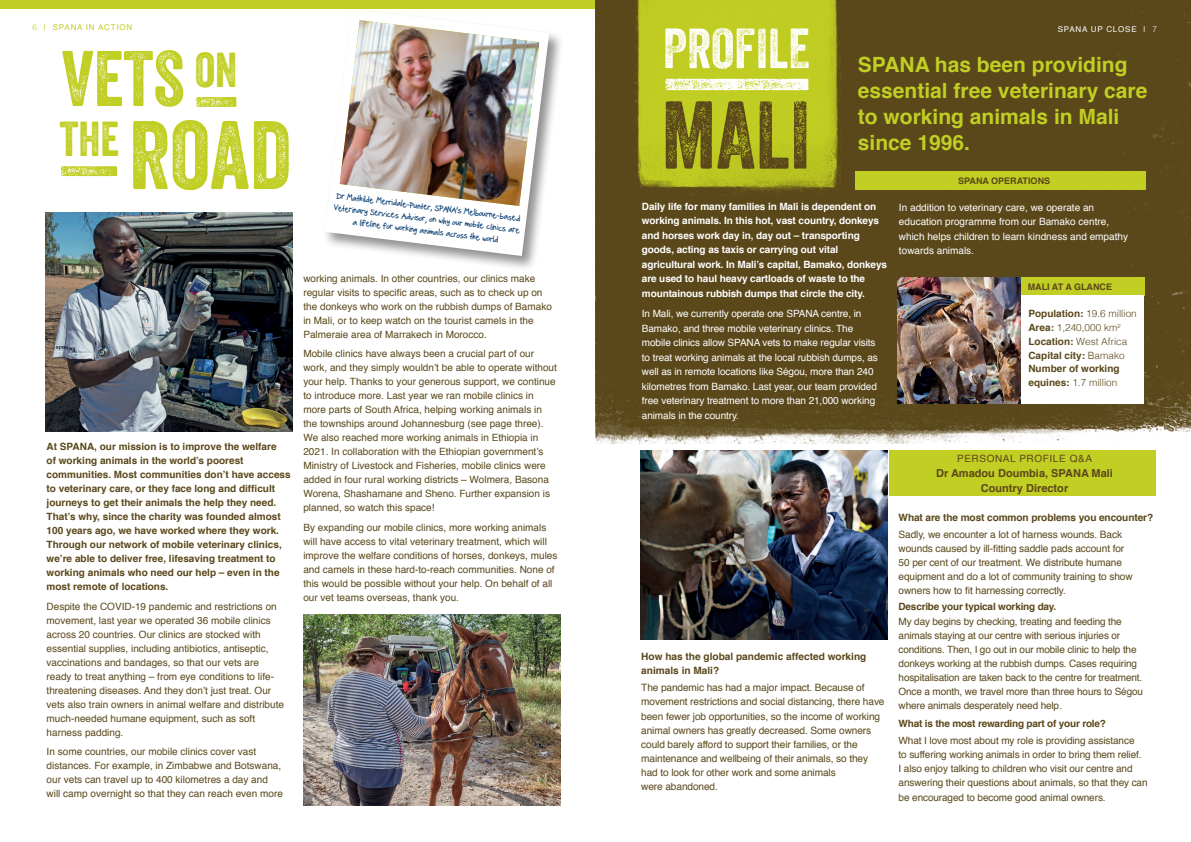
<style>
.page{position:relative;width:1191px;height:842px;background:#fff}
.page>*{position:absolute;margin:0;border:0;box-sizing:border-box;transform-origin:0 0}
.t1{font:93.9px "Veneer Two";color:#c1ce23}
.t2{font:93px "Veneer Two";color:#5a471a}
.t3{font:76px "Veneer Two";color:#c1ce23}
.t4{font:54.8px "Veneer Two";color:#fff}
.t5{font:47.5px "Veneer Two";color:#c1ce23}
.body_text{font:700 21px/26px "Helvetica";color:#c1ce23}
.sub-title{font:700 11px/15px "Helvetica";color:#5a471a;text-align:center}
.body_text-2{font:10.1px/14.1px "Helvetica";letter-spacing:-.01em;color:#5a471a}
.body_text-3{font:700 10.1px/14.1px "Helvetica";color:#5a471a}
.body_text-4{font:10px/14px "Helvetica";color:#5a471a}
.body_text-5{font:700 10px/14px "Helvetica";color:#5a471a}
.body_text-6{font:10px/14.5px "Helvetica";letter-spacing:-.01em;color:#fff}
.body_text-7{font:700 10px/14.5px "Helvetica";letter-spacing:-.01em;color:#fff}
.body_text-8{font:700 10px "Helvetica";letter-spacing:-.02em;color:#5a471a}
.body_text-9{font:300 10px "Helvetica";color:#5a471a}
.sub-title-2{font:10px "Helvetica";letter-spacing:.06em;color:#5a471a}
.sub-title-3{font:700 9px "Helvetica";color:#5a471a}
.intro_text{font:8.8px/12px "Hello Boomerang";color:#00386e;text-align:center}
.t6{font:8px "Helvetica";letter-spacing:.1em;color:#c1ce23}
.t7{font:8px "Helvetica";letter-spacing:.1em;color:#fff}
.s1{font-weight:300}
.s2{font-weight:700}
</style>
<div class="page">
<div style="left:0;top:0;width:595px;height:9px;background:#c1ce23"></div>
<img style="left:45px;top:212px;width:247px;height:219px">
<img style="left:303px;top:615px;width:258px;height:190px">
<svg style="left:196px;top:97px;width:40px;height:10px"></svg>
<svg style="left:61px;top:166px;width:56px;height:10px"></svg>
<div style="left:322px;top:7px;width:242px;height:265px;background:#231f20;opacity:.5"></div>
<svg style="left:324px;top:9px;width:225px;height:247px"></svg>
<img style="left:339px;top:20px;width:200px;height:186px">
<div style="left:596px;top:0;width:595px;height:443px;background:#5a471a"></div>
<div style="left:855px;top:171px;width:290px;height:19px;background:#c1ce23"></div>
<div style="left:1020px;top:278px;width:124px;height:18px;background:#c1ce23"></div>
<div style="left:1012px;top:295px;width:132px;height:109px;background:#fff"></div>
<img style="left:641px;top:450px;width:247px;height:189px">
<div style="left:889px;top:450px;width:266px;height:45px;background:#c1ce23"></div>
<img style="left:897px;top:278px;width:123px;height:126px">
<img style="left:633px;top:0;width:207px;height:196px">
<svg style="left:665px;top:79px;width:143px;height:11px"></svg>
<p class="t6" style="left:33px;top:21px;width:101px"><span class="s1">6</span> | SPANA IN ACTION</p>
<p class="t3" style="left:62px;top:32px;width:124px">VETS</p>
<p class="t1" style="left:129px;top:98px;width:163px">ROAD</p>
<p class="t5" style="left:195px;top:41px;width:44px">ON</p>
<p class="t5" style="left:60px;top:110px;width:61px">THE</p>
<p class="body_text-5" style="left:47px;top:440px;width:245px">At SPANA, our mission is to improve the welfare<br>of working animals in the world’s poorest communities. Most communities don’t have access to veterinary care, or they face long and difficult journeys to get their animals the help they need.<br>That’s why, since the charity was founded almost 100 years ago, we have worked where they work.<br>Through our network of mobile veterinary clinics, we’re able to deliver free, lifesaving treatment to working animals who need our help – even in the most remote of locations.</p>
<p class="body_text-4" style="left:47px;top:599px;width:239px">Despite the COVID-19 pandemic and restrictions on movement, last year we operated 36 mobile clinics across 20 countries. Our clinics are stocked with essential supplies, including antibiotics, antiseptic, vaccinations and bandages, so that our vets are ready to treat anything – from eye conditions to life&shy;threatening diseases. And they don’t just treat. Our vets also train owners in animal welfare and distribute much-needed humane equipment, such as soft harness padding.</p>
<p class="body_text-4" style="left:47px;top:745px;width:238px">In some countries, our mobile clinics cover vast distances. For example, in Zimbabwe and Botswana, our vets can travel up to 400 kilometres a day and will camp overnight so that they can reach even more</p>
<p class="intro_text" style="left:336px;top:189px;width:189px;rotate:7deg">Dr Mathilde Merridale-Punter, SPANA’s Melbourne-based<br>Veterinary Services Advisor, on why our mobile clinics are a lifeline for working animals across the world</p>
<p class="body_text-4" style="left:303px;top:271px;width:250px">working animals. In other countries, our clinics make regular visits to specific areas, such as to check up on the donkeys who work on the rubbish dumps of Bamako in Mali, or to keep watch on the tourist camels in the Palmeraie area of Marrakech in Morocco.</p>
<p class="body_text-4" style="left:303px;top:347px;width:255px">Mobile clinics have always been a crucial part of our work, and they simply wouldn’t be able to operate without your help. Thanks to your generous support, we continue to introduce more. Last year we ran mobile clinics in more parts of South Africa, helping working animals in the townships around Johannesburg (see page three).<br>We also reached more working animals in Ethiopia in 2021. In collaboration with the Ethiopian government’s Ministry of Livestock and Fisheries, mobile clinics were added in four rural working districts – Wolmera, Basona Worena, Shashamane and Sheno. Further expansion is planned, so watch this space!</p>
<p class="body_text-4" style="left:303px;top:521px;width:255px">By expanding our mobile clinics, more working animals will have access to vital veterinary treatment, which will improve the welfare conditions of horses, donkeys, mules and camels in these hard-to-reach communities. None of this would be possible without your help. On behalf of all our vet teams overseas, thank you.</p>
<p class="t4" style="left:663px;top:15px;width:148px">PROFILE</p>
<p class="t7" style="left:1057px;top:23px;width:101px">SPANA UP CLOSE | <span class="s1">7</span></p>
<p class="body_text" style="left:858px;top:52px;width:291px">SPANA has been providing essential free veterinary care to working animals in Mali</p>
<p class="t2" style="left:661px;top:78px;width:150px">MALI</p>
<p class="body_text" style="left:858px;top:130px;width:114px">since 1996.</p>
<p class="body_text-7" style="left:642px;top:199px;width:247px">Daily life for many families in Mali is dependent on working animals. In this hot, vast country, donkeys and horses work day in, day out – transporting goods, acting as taxis or carrying out vital agricultural work. In Mali’s capital, Bamako, donkeys are used to haul heavy cartloads of waste to the mountainous rubbish dumps that circle the city.</p>
<p class="body_text-6" style="left:642px;top:307px;width:237px">In Mali, we currently operate one SPANA centre, in Bamako, and three mobile veterinary clinics. The mobile clinics allow SPANA vets to make regular visits to treat working animals at the local rubbish dumps, as well as in remote locations like Ségou, more than 240 kilometres from Bamako. Last year, our team provided free veterinary treatment to more than 21,000 working animals in the country.</p>
<p class="sub-title-3" style="left:958px;top:173px;width:93px">SPANA OPERATIONS</p>
<p class="body_text-6" style="left:899px;top:200px;width:230px">In addition to veterinary care, we operate an education programme from our Bamako centre, which helps children to learn kindness and empathy towards animals.</p>
<p class="sub-title-3" style="left:1027px;top:280px;width:86px">MALI AT A GLANCE</p>
<p class="body_text-5" style="left:1028px;top:306px;width:110px">Population: <span class="s1">19.6 million</span></p>
<p class="body_text-9" style="left:1028px;top:319px;width:94px"><span class="s2">Area:</span> 1,240,000 km<sup>2</sup></p>
<p class="body_text-9" style="left:1028px;top:333px;width:100px"><span class="s2">Location:</span> West Africa</p>
<p class="body_text-5" style="left:1028px;top:348px;width:98px">Capital city: <span class="s1">Bamako</span></p>
<p class="body_text-5" style="left:1028px;top:361px;width:93px">Number of working equines: <span class="s1">1.7 million</span></p>
<p class="body_text-3" style="left:641px;top:650px;width:227px">How has the global pandemic affected working animals in Mali?</p>
<p class="body_text-2" style="left:641px;top:681px;width:245px">The pandemic has had a major impact. Because of movement restrictions and social distancing, there have been fewer job opportunities, so the income of working animal owners has greatly decreased. Some owners could barely afford to support their families, or the maintenance and wellbeing of their animals, so they had to look for other work and some animals<br>were abandoned.</p>
<p class="sub-title-2" style="left:957px;top:450px;width:136px">PERSONAL PROFILE Q&amp;A</p>
<p class="sub-title" style="left:936px;top:465px;width:178px">Dr Amadou Doumbia, SPANA Mali<br>Country Director</p>
<p class="body_text-3" style="left:898px;top:510px;width:256px">What are the most common problems you encounter?</p>
<p class="body_text-2" style="left:898px;top:527px;width:235px">Sadly, we encounter a lot of harness wounds. Back wounds caused by ill-fitting saddle pads account for 50 per cent of our treatment. We distribute humane equipment and do a lot of community training to show owners how to fit harnessing correctly.</p>
<p class="body_text-8" style="left:898px;top:598px;width:159px">Describe your typical working day.</p>
<p class="body_text-4" style="left:898px;top:615px;width:246px">My day begins by checking, treating and feeding the animals staying at our centre with serious injuries or conditions. Then, I go out in our mobile clinic to help the donkeys working at the rubbish dumps. Cases requiring hospitalisation are taken back to the centre for treatment.<br>Once a month, we travel more than three hours to Ségou where animals desperately need help.</p>
<p class="body_text-8" style="left:898px;top:716px;width:209px">What is the most rewarding part of your role?</p>
<p class="body_text-4" style="left:898px;top:734px;width:250px">What I love most about my role is providing assistance<br>to suffering working animals in order to bring them relief.<br>I also enjoy talking to children who visit our centre and answering their questions about animals, so that they can</p>
<p class="body_text-4" style="left:898px;top:791px;width:209px">be encouraged to become good animal owners.</p>
</div>
